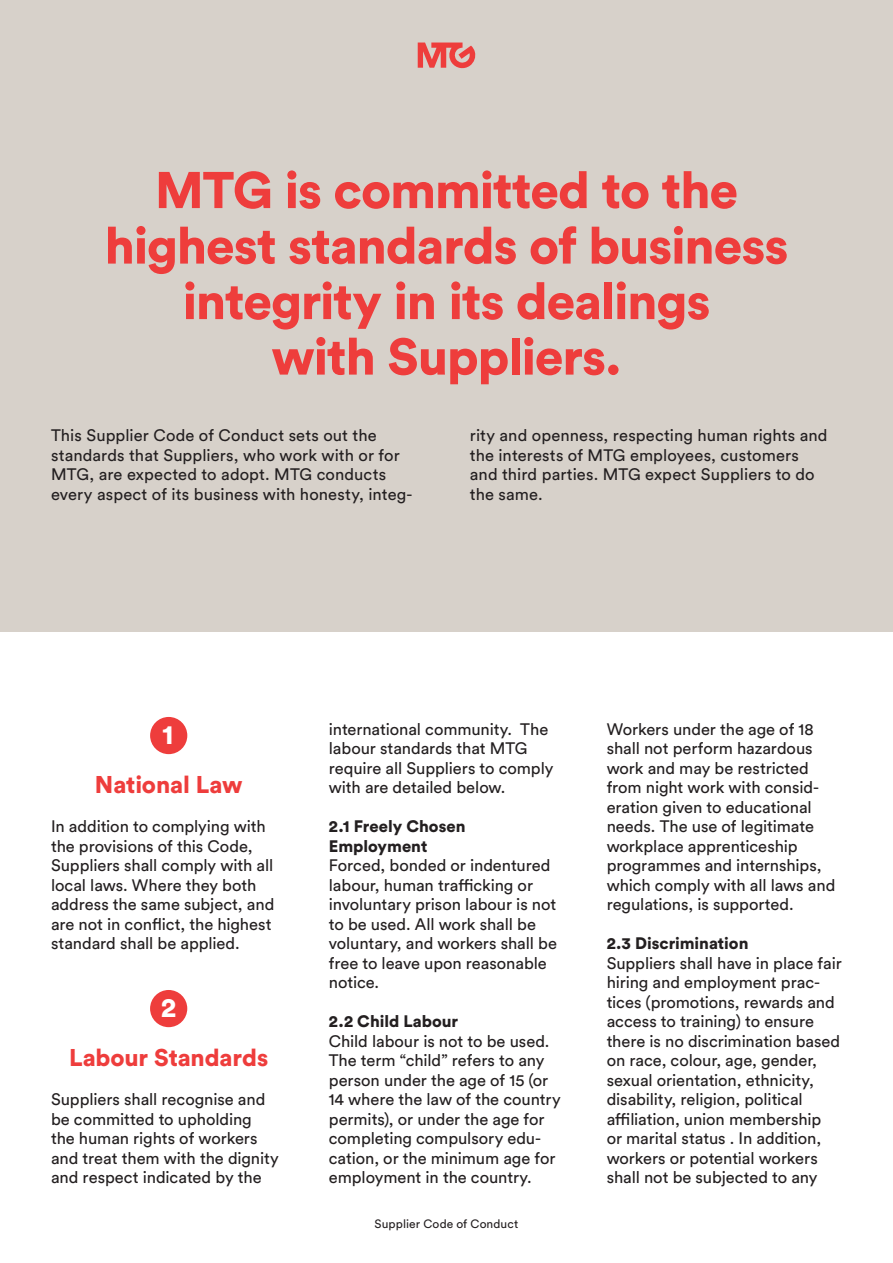
<style>
.page{position:relative;width:893px;height:1263px;background:#fff}
.page>*{position:absolute;margin:0;border:0;box-sizing:border-box;transform-origin:0 0}
.No_Spacing{font:900 51px/55.5px "Circular Pro";letter-spacing:-.02em;color:#ee3d3c;text-align:center}
.t1{font:900 27.15px "Circular Pro";color:#fff}
.Heading_3{font:900 24px "Circular Pro";letter-spacing:-.005em;color:#ee3d3c}
.No_Spacing-2{font:16.5px/19.5px "Circular Pro";letter-spacing:-.005em;color:#231f20}
.Heading_3-2{font:900 16.5px/19.5px "Circular Pro";color:#231f20}
.t2{font:12px "Circular Pro";letter-spacing:.01em;color:#231f20}
</style>
<div class="page">
<div style="left:0;top:0;width:893px;height:631px;background:#d7d1ca"></div>
<svg style="left:418px;top:43px;width:57px;height:26px"></svg>
<div style="left:150px;top:717px;width:37px;height:37px;background:#ee3d3c;border-radius:50%"></div>
<div style="left:150px;top:990px;width:37px;height:37px;background:#ee3d3c;border-radius:50%"></div>
<p class="No_Spacing" style="left:105px;top:160px;width:685px">MTG is committed to the highest standards of business integrity in its dealings<br>with Suppliers.</p>
<p class="No_Spacing-2" style="left:51px;top:425px;width:363px">This Supplier Code of Conduct sets out the standards that Suppliers, who work with or for MTG, are expected to adopt. MTG conducts every aspect of its business with honesty, integ-</p>
<p class="No_Spacing-2" style="left:470px;top:425px;width:359px">rity and openness, respecting human rights and the interests of MTG employees, customers and third parties. MTG expect Suppliers to do the same.</p>
<p class="t1" style="left:162px;top:716px;width:13px">1</p>
<p class="Heading_3" style="left:95px;top:768px;width:149px">National Law</p>
<p class="No_Spacing-2" style="left:51px;top:816px;width:225px">In addition to complying with the provisions of this Code,<br>Suppliers shall comply with all local laws. Where they both address the same subject, and are not in conflict, the highest standard shall be applied.</p>
<p class="t1" style="left:161px;top:989px;width:16px">2</p>
<p class="Heading_3" style="left:69px;top:1041px;width:201px">Labour Standards</p>
<p class="No_Spacing-2" style="left:51px;top:1089px;width:229px">Suppliers shall recognise and be committed to upholding the human rights of workers and treat them with the dignity and respect indicated by the</p>
<p class="No_Spacing-2" style="left:329px;top:718px;width:226px">international community. The labour standards that MTG require all Suppliers to comply with are detailed below.</p>
<p class="Heading_3-2" style="left:329px;top:816px;width:138px">2.1 Freely Chosen<br>Employment</p>
<p class="No_Spacing-2" style="left:329px;top:855px;width:230px">Forced, bonded or indentured labour, human trafficking or involuntary prison labour is not to be used. All work shall be voluntary, and workers shall be free to leave upon reasonable notice.</p>
<p class="Heading_3-2" style="left:329px;top:1011px;width:131px">2.2 Child Labour</p>
<p class="No_Spacing-2" style="left:329px;top:1030px;width:233px">Child labour is not to be used.<br>The term “child” refers to any person under the age of 15 (or<br>14 where the law of the country permits), or under the age for completing compulsory edu&shy;cation, or the minimum age for employment in the country.</p>
<p class="t2" style="left:375px;top:1216px;width:145px">Supplier Code of Conduct</p>
<p class="No_Spacing-2" style="left:607px;top:718px;width:230px">Workers under the age of 18 shall not perform hazardous work and may be restricted from night work with consid&shy;eration given to educational needs. The use of legitimate workplace apprenticeship programmes and internships, which comply with all laws and regulations, is supported.</p>
<p class="Heading_3-2" style="left:607px;top:933px;width:143px">2.3 Discrimination</p>
<p class="No_Spacing-2" style="left:607px;top:952px;width:237px">Suppliers shall have in place fair hiring and employment prac&shy;tices (promotions, rewards and access to training) to ensure there is no discrimination based on race, colour, age, gender, sexual orientation, ethnicity, disability, religion, political affiliation, union membership<br>or marital status . In addition, workers or potential workers shall not be subjected to any</p>
</div>
